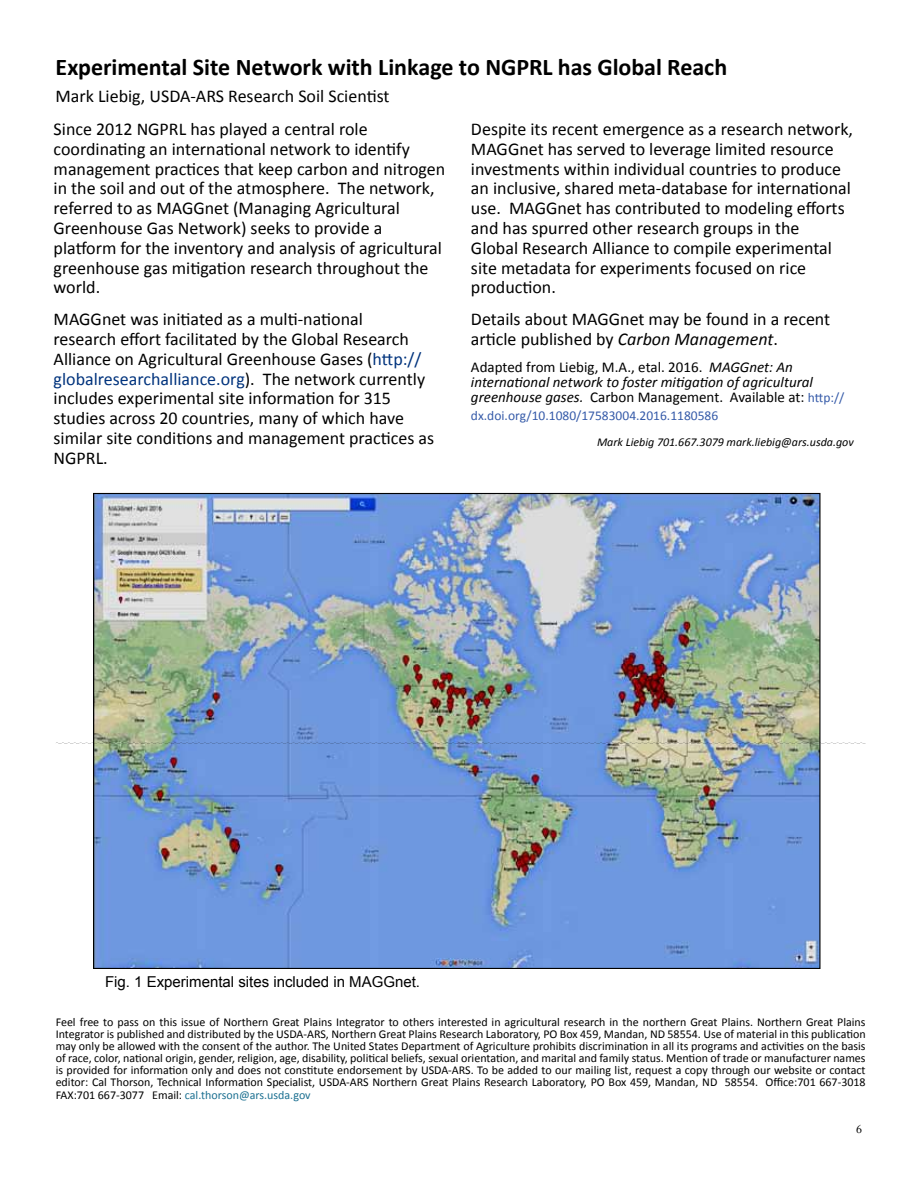
<style>
.page{position:relative;width:918px;height:1188px;background:#fff}
.page>*{position:absolute;margin:0;border:0;box-sizing:border-box;transform-origin:0 0}
.t1{font:700 24px "Calibri";letter-spacing:-.005em;color:#000}
.t2{font:18px/19.8px "Calibri";color:#000}
.t3{font:italic 15px/15px "Calibri";color:#000}
.t4{font:15px "Arial";color:#000}
.t5{font:13.5px "Calibri";color:#365ba9}
.t6{font:12px/12.1px "Calibri";color:#000;text-align:justify}
.t7{font:italic 12px "Calibri";color:#000}
.t8{font:12px "Adobe Caslon Pro";color:#000}
.s1{color:#00337d}
.s2{font-style:italic}
.s3{font-style:normal}
.s4{font-style:normal;font-size:13.5px;color:#365ba9}
.s5{color:#1c7091}
</style>
<div class="page">
<img style="left:95px;top:495px;width:723px;height:472px">
<div style="left:54px;top:740px;width:813px;height:5px;background:#000;opacity:.75"></div>
<h1 class="t1" style="left:56px;top:52px;width:673px">Experimental Site Network with Linkage to NGPRL has Global Reach</h1>
<p class="t2" style="left:56px;top:87px;width:336px">Mark Liebig, USDA-ARS Research Soil Scientist</p>
<p class="t2" style="left:54px;top:119px;width:393px">Since 2012 NGPRL has played a central role coordinating an international network to identify management practices that keep carbon and nitrogen in the soil and out of the atmosphere. The network, referred to as MAGGnet (Managing Agricultural Greenhouse Gas Network) seeks to provide a platform for the inventory and analysis of agricultural greenhouse gas mitigation research throughout the world.</p>
<p class="t2" style="left:54px;top:309px;width:382px">MAGGnet was initiated as a multi-national<br>research effort facilitated by the Global Research Alliance on Agricultural Greenhouse Gases (<span class="s1">http:// globalresearchalliance.org</span>). The network currently includes experimental site information for 315 studies across 20 countries, many of which have similar site conditions and management practices as NGPRL.</p>
<p class="t2" style="left:471px;top:119px;width:384px">Despite its recent emergence as a research network, MAGGnet has served to leverage limited resource investments within individual countries to produce an inclusive, shared meta-database for international use. MAGGnet has contributed to modeling efforts and has spurred other research groups in the<br>Global Research Alliance to compile experimental site metadata for experiments focused on rice production.</p>
<p class="t2" style="left:471px;top:309px;width:361px">Details about MAGGnet may be found in a recent article published by <span class="s2">Carbon Management</span>.</p>
<p class="t3" style="left:471px;top:359px;width:375px"><span class="s3">Adapted from Liebig, M.A., etal. 2016.</span> MAGGnet: An international network to foster mitigation of agricultural greenhouse gases. <span class="s3">Carbon Management. Available at:</span> <span class="s4">http://</span></p>
<p class="t5" style="left:471px;top:407px;width:249px">dx.doi.org/10.1080/17583004.2016.1180586</p>
<p class="t7" style="left:597px;top:433px;width:258px">Mark Liebig 701.667.3079 mark.liebig@ars.usda.gov</p>
<p class="t4" style="left:105px;top:972px;width:317px">Fig. 1 Experimental sites included in MAGGnet.</p>
<p class="t6" style="left:56px;top:1016px;width:811px">Feel free to pass on this issue of Northern Great Plains Integrator to others interested in agricultural research in the northern Great Plains. Northern Great Plains Integrator is published and distributed by the USDA-ARS, Northern Great Plains Research Laboratory, PO Box 459, Mandan, ND 58554. Use of material in this publication may only be allowed with the consent of the author. The United States Department of Agriculture prohibits discrimination in all its programs and activities on the basis of race, color, national origin, gender, religion, age, disability, political beliefs, sexual orientation, and marital and family status. Mention of trade or manufacturer names is provided for information only and does not constitute endorsement by USDA-ARS. To be added to our mailing list, request a copy through our website or contact editor: Cal Thorson, Technical Information Specialist, USDA-ARS Northern Great Plains Research Laboratory, PO Box 459, Mandan, ND 58554. Office:701 667-3018<br>FAX:701 667-3077 Email: <span class="s5">cal.thorson@ars.usda.gov</span></p>
<p class="t8" style="left:856px;top:1122px;width:7px">6</p>
</div>
